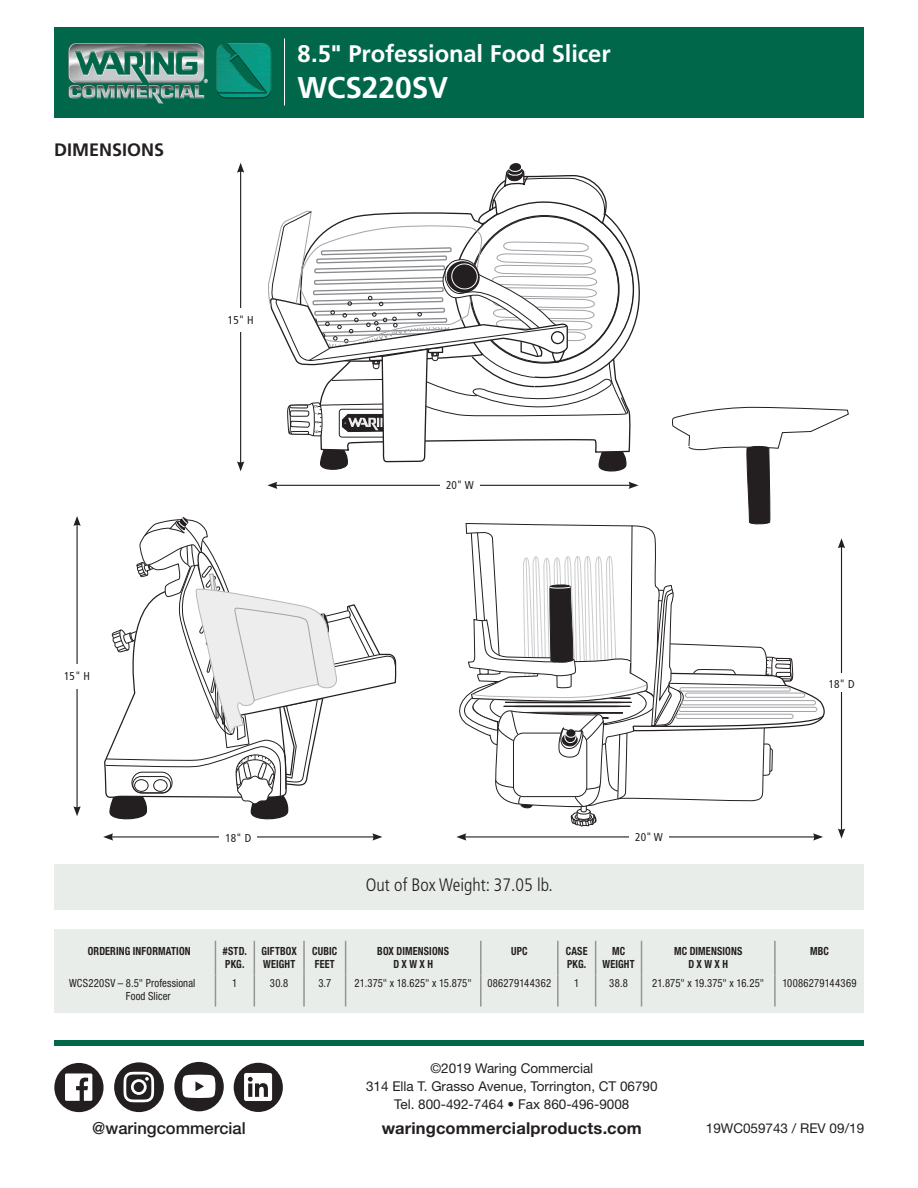
<style>
.page{position:relative;width:918px;height:1188px;background:#fff}
.page>*{position:absolute;margin:0;border:0;box-sizing:border-box;transform-origin:0 0}
.t1{font:700 30px "Frutiger LT Std";letter-spacing:-.005em;color:#fff}
.t2{font:700 24px "Frutiger LT Std";letter-spacing:-.005em;color:#fff}
.t3{font:300 condensed 18px "Frutiger LT Std";color:#231f20}
.t4{font:700 18px "Frutiger LT Std";color:#231f20}
.t5{font:700 16.5px "Helvetica Neue LT Std";letter-spacing:.01em;color:#231f20}
.t6{font:500 16.5px "Helvetica Neue LT Std";color:#231f20}
.t7{font:13.5px/18px "Helvetica Neue LT Std";color:#231f20;text-align:center}
.t8{font:condensed 11.4px "Frutiger LT Std";color:#231f20}
.t9{font:condensed 11.25px/13.5px "Helvetica Neue LT Std";letter-spacing:.015em;color:#231f20;scale:.95 1}
.t10{font:700 condensed 11.25px/13.4px "Helvetica Neue LT Std";letter-spacing:.015em;color:#231f20;scale:.9 1}
</style>
<div class="page">
<div style="left:54px;top:929px;width:810px;height:84px;background:#e9edea"></div>
<div style="left:54px;top:1040px;width:810px;height:5px;background:#00674a"></div>
<div style="left:54px;top:864px;width:810px;height:45px;background:#e9edea"></div>
<hr style="left:215px;top:941px;width:1px;height:34px;background:#939598">
<hr style="left:254px;top:941px;width:1px;height:34px;background:#939598">
<hr style="left:303px;top:941px;width:2px;height:34px;background:#939598">
<hr style="left:345px;top:941px;width:1px;height:34px;background:#939598">
<hr style="left:480px;top:941px;width:2px;height:34px;background:#939598">
<hr style="left:557px;top:941px;width:2px;height:34px;background:#939598">
<hr style="left:595px;top:941px;width:1px;height:34px;background:#939598">
<hr style="left:641px;top:941px;width:1px;height:34px;background:#939598">
<hr style="left:215px;top:975px;width:1px;height:32px;background:#939598">
<hr style="left:254px;top:975px;width:1px;height:32px;background:#939598">
<hr style="left:303px;top:975px;width:2px;height:32px;background:#939598">
<hr style="left:345px;top:975px;width:1px;height:32px;background:#939598">
<hr style="left:480px;top:975px;width:2px;height:32px;background:#939598">
<hr style="left:557px;top:975px;width:2px;height:32px;background:#939598">
<hr style="left:595px;top:975px;width:1px;height:32px;background:#939598">
<hr style="left:641px;top:975px;width:1px;height:32px;background:#939598">
<hr style="left:774px;top:941px;width:2px;height:34px;background:#939598">
<hr style="left:774px;top:975px;width:2px;height:32px;background:#939598">
<div style="left:54px;top:27px;width:810px;height:91px;background:#00674a"></div>
<img style="left:68px;top:43px;width:141px;height:61px">
<hr style="left:284px;top:38px;width:1px;height:67px;background:#fff">
<img style="left:216px;top:43px;width:56px;height:56px">
<hr style="left:77px;top:524px;width:1px;height:285px;background:#231f20">
<svg style="left:73px;top:806px;width:8px;height:10px"></svg>
<svg style="left:73px;top:516px;width:8px;height:10px"></svg>
<div style="left:62px;top:664px;width:30px;height:24px;background:#fff"></div>
<svg style="left:103px;top:163px;width:746px;height:678px"></svg>
<div style="left:629px;top:828px;width:40px;height:16px;background:#fff"></div>
<div style="left:234px;top:1063px;width:49px;height:49px;background:#231f20;border-radius:50%"></div>
<svg style="left:244px;top:1073px;width:28px;height:28px"></svg>
<div style="left:174px;top:1062px;width:50px;height:49px;background:#231f20;border-radius:50%"></div>
<svg style="left:182px;top:1075px;width:33px;height:23px"></svg>
<div style="left:114px;top:1062px;width:50px;height:50px;background:#231f20;border-radius:50%"></div>
<svg style="left:124px;top:1072px;width:30px;height:30px"></svg>
<div style="left:54px;top:1063px;width:50px;height:49px;background:#231f20;border-radius:50%"></div>
<svg style="left:65px;top:1073px;width:27px;height:28px"></svg>
<h2 class="t4" style="left:54px;top:140px;width:112px">DIMENSIONS</h2>
<h1 class="t2" style="left:298px;top:39px;width:314px">8.5" Professional Food Slicer</h1>
<h1 class="t1" style="left:298px;top:70px;width:152px">WCS220SV</h1>
<p class="t8" style="left:228px;top:313px;width:27px">15" H</p>
<p class="t8" style="left:446px;top:478px;width:29px">20" W</p>
<p class="t8" style="left:64px;top:669px;width:27px">15" H</p>
<p class="t8" style="left:829px;top:677px;width:27px">18" D</p>
<p class="t10" style="left:88px;top:944px;width:116px">ORDERING INFORMATION</p>
<p class="t9" style="left:126px;top:976px;width:75px;text-indent:-57px">WCS220SV – 8.5" Professional<br>Food Slicer</p>
<p class="t8" style="left:225px;top:831px;width:27px">18" D</p>
<p class="t8" style="left:635px;top:830px;width:29px">20" W</p>
<p class="t3" style="left:366px;top:874px;width:188px">Out of Box Weight: 37.05 lb.</p>
<p class="t10" style="left:223px;top:944px;width:28px">#STD.<br>PKG.</p>
<p class="t9" style="left:232px;top:976px;width:7px">1</p>
<p class="t10" style="left:261px;top:944px;width:41px">GIFTBOX<br>WEIGHT</p>
<p class="t9" style="left:270px;top:976px;width:21px">30.8</p>
<p class="t10" style="left:312px;top:944px;width:29px">CUBIC<br>FEET</p>
<p class="t9" style="left:318px;top:976px;width:15px">3.7</p>
<p class="t10" style="left:377px;top:944px;width:81px;text-align:center">BOX DIMENSIONS<br>D X W X H</p>
<p class="t9" style="left:355px;top:976px;width:125px">21.375" x 18.625" x 15.875"</p>
<p class="t10" style="left:511px;top:944px;width:20px">UPC</p>
<p class="t9" style="left:487px;top:976px;width:69px">086279144362</p>
<p class="t10" style="left:566px;top:944px;width:26px">CASE<br>PKG.</p>
<p class="t9" style="left:574px;top:976px;width:7px">1</p>
<p class="t10" style="left:602px;top:944px;width:37px;text-align:center">MC<br>WEIGHT</p>
<p class="t9" style="left:609px;top:976px;width:21px">38.8</p>
<p class="t10" style="left:674px;top:944px;width:77px;text-align:center">MC DIMENSIONS<br>D X W X H</p>
<p class="t9" style="left:652px;top:976px;width:119px">21.875" x 19.375" x 16.25"</p>
<p class="t10" style="left:810px;top:944px;width:22px">MBC</p>
<p class="t9" style="left:782px;top:976px;width:80px">10086279144369</p>
<p class="t6" style="left:92px;top:1119px;width:155px">@waringcommercial</p>
<p class="t7" style="left:366px;top:1059px;width:293px">©2019 Waring Commercial<br>314 Ella T. Grasso Avenue, Torrington, CT 06790<br>Tel. 800-492-7464 • Fax 860-496-9008</p>
<p class="t5" style="left:382px;top:1118px;width:262px">waringcommercialproducts.com</p>
<p class="t7" style="left:706px;top:1119px;width:160px">19WC059743 / REV 09/19</p>
</div>
